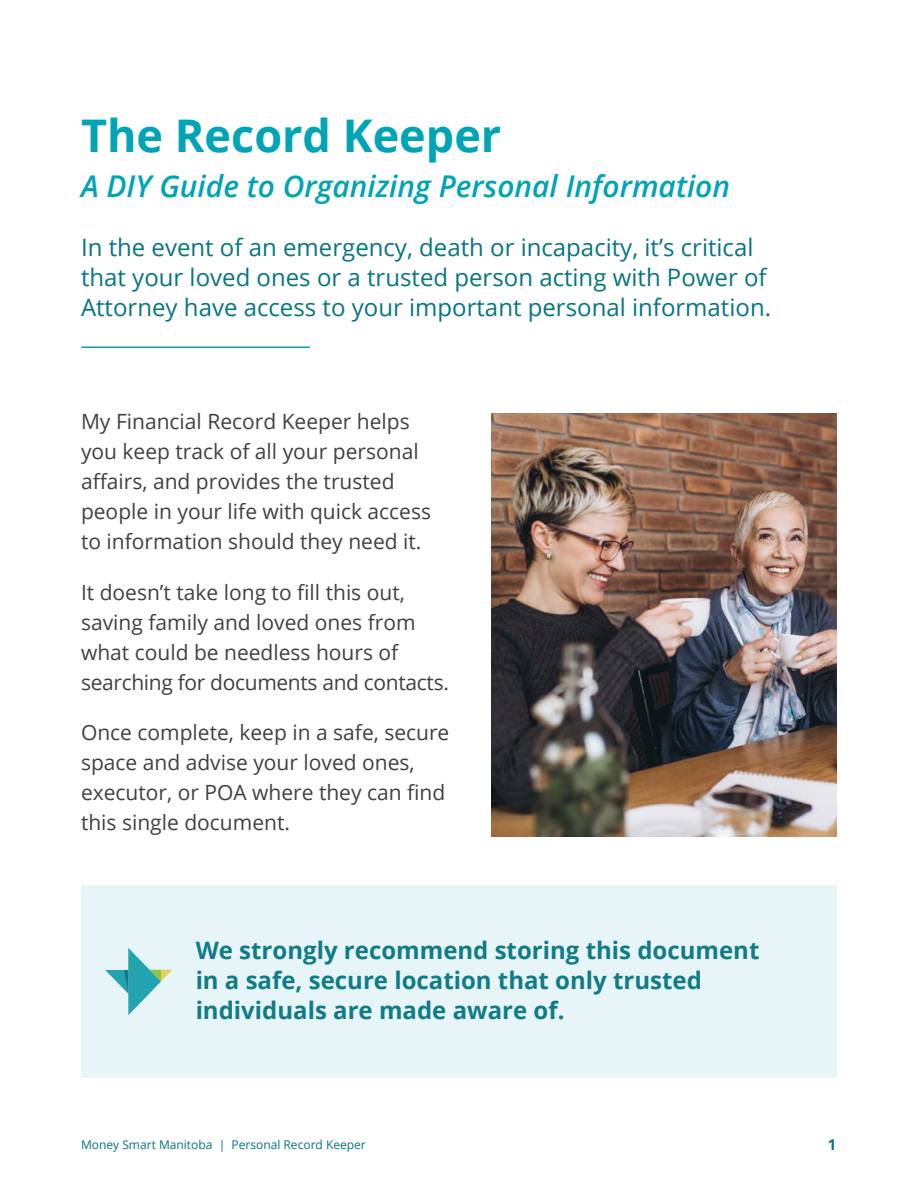
<style>
.page{position:relative;width:918px;height:1188px;background:#fff}
.page>*{position:absolute;margin:0;border:0;box-sizing:border-box;transform-origin:0 0}
.t1{font:700 45px "Open Sans";color:#00a4b5}
.t2{font:italic 600 30px "Open Sans";color:#00a4b5}
.t3{font:24px/30px "Open Sans";color:#087582}
.t4{font:700 24px/30px "Open Sans";color:#107c86}
.t5{font:21px/30px "Open Sans";color:#414042}
.t6{font:700 15px "Open Sans";color:#087582}
.t7{font:12px "Open Sans";color:#087582}
</style>
<div class="page">
<div style="left:82px;top:885px;width:755px;height:192px;background:#e7f5f8"></div>
<hr style="left:81px;top:346px;width:229px;height:2px;background:#00a5b5">
<svg style="left:105px;top:948px;width:68px;height:67px"></svg>
<img style="left:491px;top:413px;width:346px;height:423px">
<h1 class="t1" style="left:81px;top:104px;width:422px">The Record Keeper</h1>
<h2 class="t2" style="left:81px;top:166px;width:651px">A DIY Guide to Organizing Personal Information</h2>
<p class="t3" style="left:81px;top:231px;width:692px">In the event of an emergency, death or incapacity, it’s critical that your loved ones or a trusted person acting with Power of<br>Attorney have access to your important personal information.</p>
<p class="t5" style="left:81px;top:406px;width:352px">My Financial Record Keeper helps you keep track of all your personal affairs, and provides the trusted people in your life with quick access to information should they need it.</p>
<p class="t5" style="left:81px;top:576px;width:369px">It doesn’t take long to fill this out, saving family and loved ones from what could be needless hours of searching for documents and contacts.</p>
<p class="t5" style="left:81px;top:717px;width:370px">Once complete, keep in a safe, secure space and advise your loved ones, executor, or POA where they can find this single document.</p>
<p class="t4" style="left:196px;top:935px;width:565px">We strongly recommend storing this document in a safe, secure location that only trusted individuals are made aware of.</p>
<p class="t7" style="left:81px;top:1136px;width:286px">Money Smart Manitoba | Personal Record Keeper</p>
<p class="t6" style="left:828px;top:1134px;width:10px">1</p>
</div>
